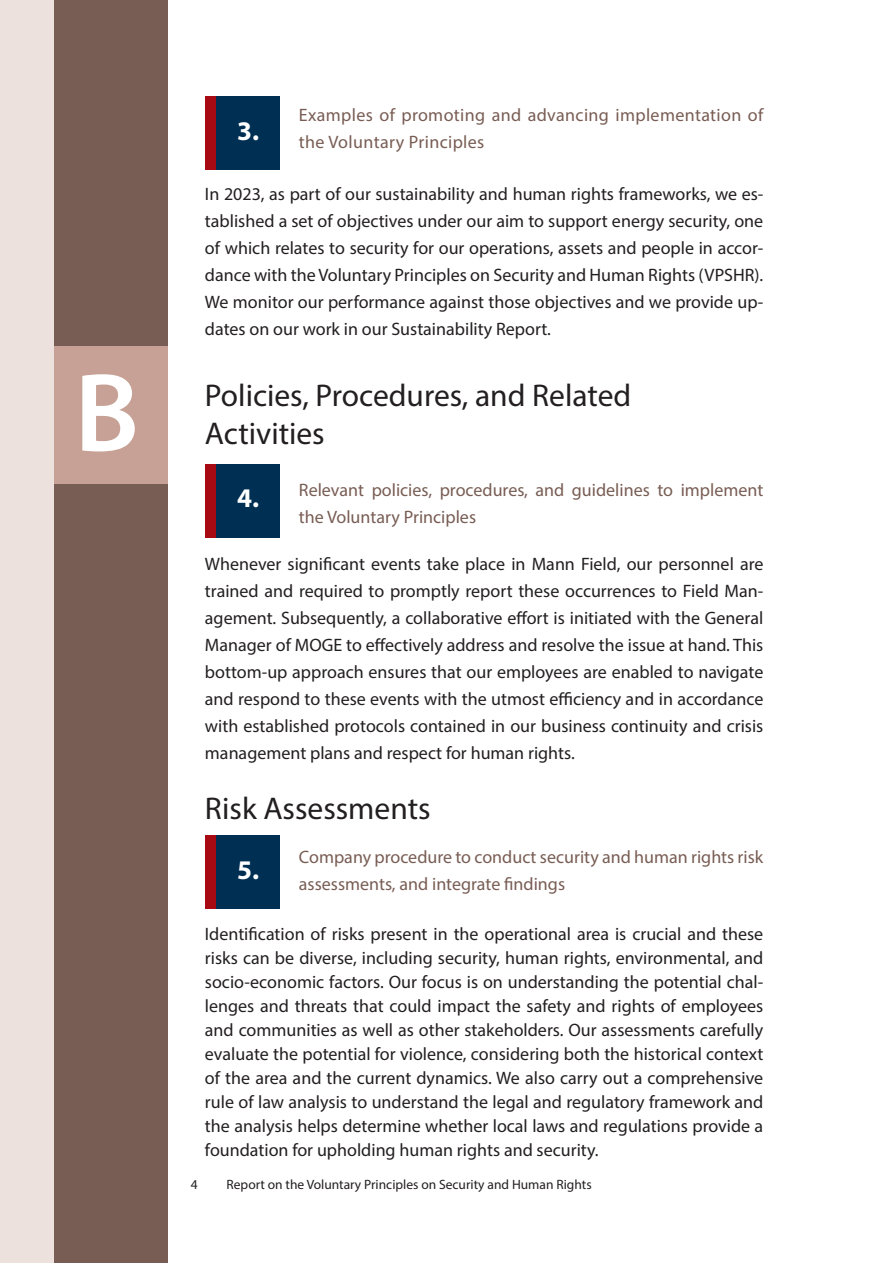
<style>
.page{position:relative;width:893px;height:1263px;background:#fff}
.page>*{position:absolute;margin:0;border:0;box-sizing:border-box;transform-origin:0 0}
.t1{font:112.5px "Myriad Variable Concept";color:#fff}
.t2{font:31.5px "Myriad Pro";color:#231f20}
.t3{font:700 27px "Myriad Pro";color:#fff}
.t4{font:18px/27px "Myriad Pro";color:#231f20;text-align:justify}
.t5{font:18px/27px "Myriad Pro";color:#785d54}
.t6{font:18px/27px "Myriad Pro";letter-spacing:.02em;color:#785d54}
.t7{font:13.5px "Myriad Pro";color:#231f20}
</style>
<div class="page">
<div style="left:0;top:0;width:137px;height:1263px;background:#ede1de"></div>
<div style="left:54px;top:0;width:113px;height:1263px;background:#785d54"></div>
<div style="left:54px;top:346px;width:113px;height:137px;background:#c7a195"></div>
<div style="left:205px;top:97px;width:28px;height:73px;background:#a70a12"></div>
<div style="left:216px;top:97px;width:63px;height:73px;background:#002f54"></div>
<div style="left:205px;top:464px;width:28px;height:73px;background:#a70a12"></div>
<div style="left:216px;top:464px;width:63px;height:73px;background:#002f54"></div>
<div style="left:205px;top:835px;width:28px;height:73px;background:#a70a12"></div>
<div style="left:216px;top:835px;width:63px;height:73px;background:#002f54"></div>
<p class="t1" style="left:74px;top:347px;width:66px">B</p>
<p class="t6" style="left:299px;top:101px;width:466px">Examples of promoting and advancing implementation of the Voluntary Principles</p>
<p class="t4" style="left:205px;top:181px;width:560px">In 2023, as part of our sustainability and human rights frameworks, we es&shy;tablished a set of objectives under our aim to support energy security, one of which relates to security for our operations, assets and people in accor&shy;dance with the Voluntary Principles on Security and Human Rights (VPSHR).<br>We monitor our performance against those objectives and we provide up&shy;dates on our work in our Sustainability Report.</p>
<p class="t3" style="left:237px;top:113px;width:24px">3.</p>
<p class="t2" style="left:205px;top:376px;width:428px">Policies, Procedures, and Related</p>
<p class="t2" style="left:205px;top:414px;width:121px">Activities</p>
<p class="t5" style="left:299px;top:476px;width:466px">Relevant policies, procedures, and guidelines to implement the Voluntary Principles</p>
<p class="t3" style="left:237px;top:481px;width:24px">4.</p>
<p class="t4" style="left:205px;top:550px;width:560px">Whenever significant events take place in Mann Field, our personnel are trained and required to promptly report these occurrences to Field Man&shy;agement. Subsequently, a collaborative effort is initiated with the General Manager of MOGE to effectively address and resolve the issue at hand. This bottom-up approach ensures that our employees are enabled to navigate and respond to these events with the utmost efficiency and in accordance with established protocols contained in our business continuity and crisis management plans and respect for human rights.</p>
<p class="t2" style="left:205px;top:789px;width:227px">Risk Assessments</p>
<p class="t3" style="left:237px;top:852px;width:24px">5.</p>
<p class="t5" style="left:299px;top:843px;width:466px">Company procedure to conduct security and human rights risk assessments, and integrate findings</p>
<p class="t4" style="left:205px;top:921px;width:560px;line-height:24px">Identification of risks present in the operational area is crucial and these risks can be diverse, including security, human rights, environmental, and socio-economic factors. Our focus is on understanding the potential chal&shy;lenges and threats that could impact the safety and rights of employees and communities as well as other stakeholders. Our assessments carefully evaluate the potential for violence, considering both the historical context of the area and the current dynamics. We also carry out a comprehensive rule of law analysis to understand the legal and regulatory framework and the analysis helps determine whether local laws and regulations provide a foundation for upholding human rights and security.</p>
<p class="t7" style="left:191px;top:1176px;width:8px">4</p>
<p class="t7" style="left:227px;top:1176px;width:367px">Report on the Voluntary Principles on Security and Human Rights</p>
</div>
